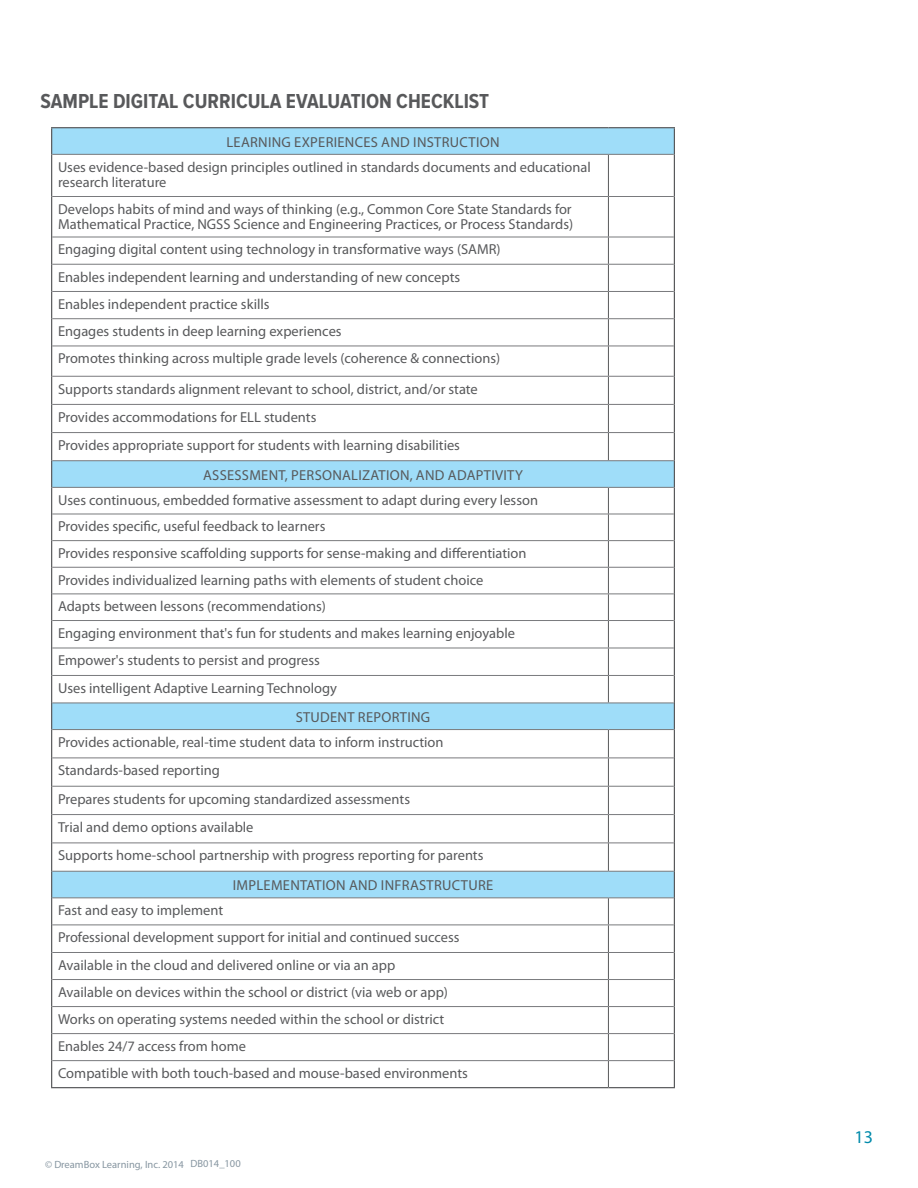
<style>
.page{position:relative;width:918px;height:1188px;background:#fff}
.page>*{position:absolute;margin:0;border:0;box-sizing:border-box;transform-origin:0 0}
.t1{font:700 21px "Proxima Nova Cond";color:#58595b}
.t2{font:18px "Myriad Pro";color:#008aab}
.t3{font:14.4px/27.2px "Myriad Pro";color:#58595b}
.t4{font:14.4px "Myriad Pro";letter-spacing:.02em;color:#58595b}
.t5{font:10.5px "Myriad Pro";color:#8796a1}
</style>
<div class="page">
<svg style="left:52px;top:128px;width:622px;height:769px"></svg>
<hr style="left:51px;top:127px;width:557px;height:1px;background:#58595b">
<svg style="left:51px;top:128px;width:1px;height:26px"></svg>
<hr style="left:608px;top:127px;width:67px;height:1px;background:#58595b">
<svg style="left:674px;top:128px;width:1px;height:26px"></svg>
<hr style="left:51px;top:154px;width:1px;height:42px;background:#58595b">
<hr style="left:674px;top:154px;width:1px;height:42px;background:#58595b">
<hr style="left:51px;top:196px;width:1px;height:41px;background:#58595b">
<hr style="left:674px;top:196px;width:1px;height:41px;background:#58595b">
<svg style="left:51px;top:237px;width:1px;height:109px"></svg>
<svg style="left:674px;top:237px;width:1px;height:109px"></svg>
<hr style="left:51px;top:346px;width:1px;height:30px;background:#58595b">
<hr style="left:674px;top:346px;width:1px;height:30px;background:#58595b">
<svg style="left:51px;top:376px;width:1px;height:711px"></svg>
<svg style="left:674px;top:376px;width:1px;height:711px"></svg>
<hr style="left:51px;top:1087px;width:557px;height:1px;background:#58595b">
<hr style="left:608px;top:1087px;width:67px;height:1px;background:#58595b">
<hr style="left:52px;top:154px;width:556px;height:1px;background:#797a7d">
<hr style="left:608px;top:154px;width:66px;height:1px;background:#797a7d">
<hr style="left:52px;top:237px;width:556px;height:1px;background:#797a7d">
<hr style="left:608px;top:237px;width:66px;height:1px;background:#797a7d">
<hr style="left:52px;top:291px;width:556px;height:1px;background:#797a7d">
<hr style="left:608px;top:291px;width:66px;height:1px;background:#797a7d">
<hr style="left:52px;top:346px;width:556px;height:1px;background:#797a7d">
<hr style="left:608px;top:346px;width:66px;height:1px;background:#797a7d">
<hr style="left:52px;top:404px;width:556px;height:1px;background:#797a7d">
<hr style="left:608px;top:404px;width:66px;height:1px;background:#797a7d">
<hr style="left:52px;top:460px;width:556px;height:1px;background:#797a7d">
<hr style="left:608px;top:460px;width:66px;height:1px;background:#797a7d">
<hr style="left:52px;top:514px;width:556px;height:1px;background:#797a7d">
<hr style="left:608px;top:514px;width:66px;height:1px;background:#797a7d">
<hr style="left:52px;top:567px;width:556px;height:1px;background:#797a7d">
<hr style="left:608px;top:567px;width:66px;height:1px;background:#797a7d">
<hr style="left:52px;top:620px;width:556px;height:1px;background:#797a7d">
<hr style="left:608px;top:620px;width:66px;height:1px;background:#797a7d">
<hr style="left:52px;top:675px;width:556px;height:1px;background:#797a7d">
<hr style="left:608px;top:675px;width:66px;height:1px;background:#797a7d">
<hr style="left:52px;top:729px;width:556px;height:1px;background:#797a7d">
<hr style="left:608px;top:729px;width:66px;height:1px;background:#797a7d">
<hr style="left:52px;top:786px;width:556px;height:1px;background:#797a7d">
<hr style="left:608px;top:786px;width:66px;height:1px;background:#797a7d">
<hr style="left:52px;top:842px;width:556px;height:1px;background:#797a7d">
<hr style="left:608px;top:842px;width:66px;height:1px;background:#797a7d">
<hr style="left:52px;top:897px;width:556px;height:1px;background:#797a7d">
<hr style="left:608px;top:897px;width:66px;height:1px;background:#797a7d">
<hr style="left:52px;top:952px;width:556px;height:1px;background:#797a7d">
<hr style="left:608px;top:952px;width:66px;height:1px;background:#797a7d">
<hr style="left:52px;top:1006px;width:556px;height:1px;background:#797a7d">
<hr style="left:608px;top:1006px;width:66px;height:1px;background:#797a7d">
<hr style="left:52px;top:1060px;width:556px;height:1px;background:#797a7d">
<hr style="left:608px;top:1060px;width:66px;height:1px;background:#797a7d">
<hr style="left:608px;top:155px;width:1px;height:41px;background:#58595b">
<hr style="left:608px;top:197px;width:1px;height:40px;background:#58595b">
<svg style="left:608px;top:237px;width:1px;height:109px"></svg>
<hr style="left:608px;top:346px;width:1px;height:30px;background:#58595b">
<svg style="left:608px;top:377px;width:1px;height:83px"></svg>
<svg style="left:608px;top:488px;width:1px;height:215px"></svg>
<svg style="left:608px;top:730px;width:1px;height:141px"></svg>
<svg style="left:608px;top:898px;width:1px;height:189px"></svg>
<hr style="left:52px;top:196px;width:556px;height:1px;background:#797a7d">
<hr style="left:608px;top:196px;width:66px;height:1px;background:#797a7d">
<hr style="left:52px;top:264px;width:556px;height:1px;background:#797a7d">
<hr style="left:608px;top:264px;width:66px;height:1px;background:#797a7d">
<hr style="left:52px;top:318px;width:556px;height:1px;background:#797a7d">
<hr style="left:608px;top:318px;width:66px;height:1px;background:#797a7d">
<hr style="left:52px;top:376px;width:556px;height:1px;background:#797a7d">
<hr style="left:608px;top:376px;width:66px;height:1px;background:#797a7d">
<hr style="left:52px;top:432px;width:556px;height:1px;background:#797a7d">
<hr style="left:608px;top:432px;width:66px;height:1px;background:#797a7d">
<hr style="left:52px;top:487px;width:556px;height:1px;background:#797a7d">
<hr style="left:608px;top:487px;width:66px;height:1px;background:#797a7d">
<hr style="left:52px;top:540px;width:556px;height:1px;background:#797a7d">
<hr style="left:608px;top:540px;width:66px;height:1px;background:#797a7d">
<hr style="left:52px;top:593px;width:556px;height:1px;background:#797a7d">
<hr style="left:608px;top:593px;width:66px;height:1px;background:#797a7d">
<hr style="left:52px;top:648px;width:556px;height:1px;background:#797a7d">
<hr style="left:608px;top:648px;width:66px;height:1px;background:#797a7d">
<hr style="left:52px;top:703px;width:556px;height:1px;background:#797a7d">
<hr style="left:608px;top:703px;width:66px;height:1px;background:#797a7d">
<hr style="left:52px;top:757px;width:556px;height:1px;background:#797a7d">
<hr style="left:608px;top:757px;width:66px;height:1px;background:#797a7d">
<hr style="left:52px;top:814px;width:556px;height:1px;background:#797a7d">
<hr style="left:608px;top:814px;width:66px;height:1px;background:#797a7d">
<hr style="left:52px;top:871px;width:556px;height:1px;background:#797a7d">
<hr style="left:608px;top:871px;width:66px;height:1px;background:#797a7d">
<hr style="left:52px;top:924px;width:556px;height:1px;background:#797a7d">
<hr style="left:608px;top:924px;width:66px;height:1px;background:#797a7d">
<hr style="left:52px;top:979px;width:556px;height:1px;background:#797a7d">
<hr style="left:608px;top:979px;width:66px;height:1px;background:#797a7d">
<hr style="left:52px;top:1033px;width:556px;height:1px;background:#797a7d">
<hr style="left:608px;top:1033px;width:66px;height:1px;background:#797a7d">
<h1 class="t1" style="left:40px;top:92px;width:450px">SAMPLE DIGITAL CURRICULA EVALUATION CHECKLIST</h1>
<p class="t3" style="left:58px;top:129px;width:534px;line-height:24.9px;text-indent:168px">LEARNING EXPERIENCES AND INSTRUCTION<br>Uses evidence-based design principles outlined in standards documents and educational</p>
<p class="t3" style="left:58px;top:168px;width:515px">research literature<br>Develops habits of mind and ways of thinking (e.g., Common Core State Standards for</p>
<p class="t3" style="left:58px;top:211px;width:517px;line-height:25.5px">Mathematical Practice, NGSS Science and Engineering Practices, or Process Standards)<br>Engaging digital content using technology in transformative ways (SAMR)</p>
<p class="t3" style="left:58px;top:263px;width:444px">Enables independent learning and understanding of new concepts Enables independent practice skills<br>Engages students in deep learning experiences<br>Promotes thinking across multiple grade levels (coherence &amp; connections)</p>
<p class="t3" style="left:58px;top:374px;width:421px;line-height:28.2px">Supports standards alignment relevant to school, district, and/or state<br>Provides accommodations for ELL students<br>Provides appropriate support for students with learning disabilities</p>
<p class="t3" style="left:58px;top:462px;width:481px;line-height:25px;text-indent:145px">ASSESSMENT, PERSONALIZATION, AND ADAPTIVITY<br>Uses continuous, embedded formative assessment to adapt during every lesson</p>
<p class="t3" style="left:58px;top:513px;width:470px">Provides specific, useful feedback to learners<br>Provides responsive scaffolding supports for sense-making and differentiation Provides individualized learning paths with elements of student choice Adapts between lessons (recommendations)<br>Engaging environment that's fun for students and makes learning enjoyable Empower's students to persist and progress<br>Uses intelligent Adaptive Learning Technology</p>
<p class="t3" style="left:58px;top:704px;width:387px;line-height:25px;text-indent:238px">STUDENT REPORTING<br>Provides actionable, real-time student data to inform instruction</p>
<p class="t3" style="left:58px;top:756px;width:427px;line-height:28.3px">Standards-based reporting<br>Prepares students for upcoming standardized assessments<br>Trial and demo options available<br>Supports home-school partnership with progress reporting for parents</p>
<p class="t4" style="left:233px;top:876px;width:262px">IMPLEMENTATION AND INFRASTRUCTURE</p>
<p class="t3" style="left:58px;top:897px;width:411px">Fast and easy to implement<br>Professional development support for initial and continued success Available in the cloud and delivered online or via an app<br>Available on devices within the school or district (via web or app)<br>Works on operating systems needed within the school or district Enables 24/7 access from home<br>Compatible with both touch-based and mouse-based environments</p>
<p class="t5" style="left:190px;top:1157px;width:52px">DB014_100</p>
<p class="t5" style="left:45px;top:1158px;width:140px">© DreamBox Learning, Inc. 2014</p>
<p class="t2" style="left:855px;top:1126px;width:20px">13</p>
</div>
